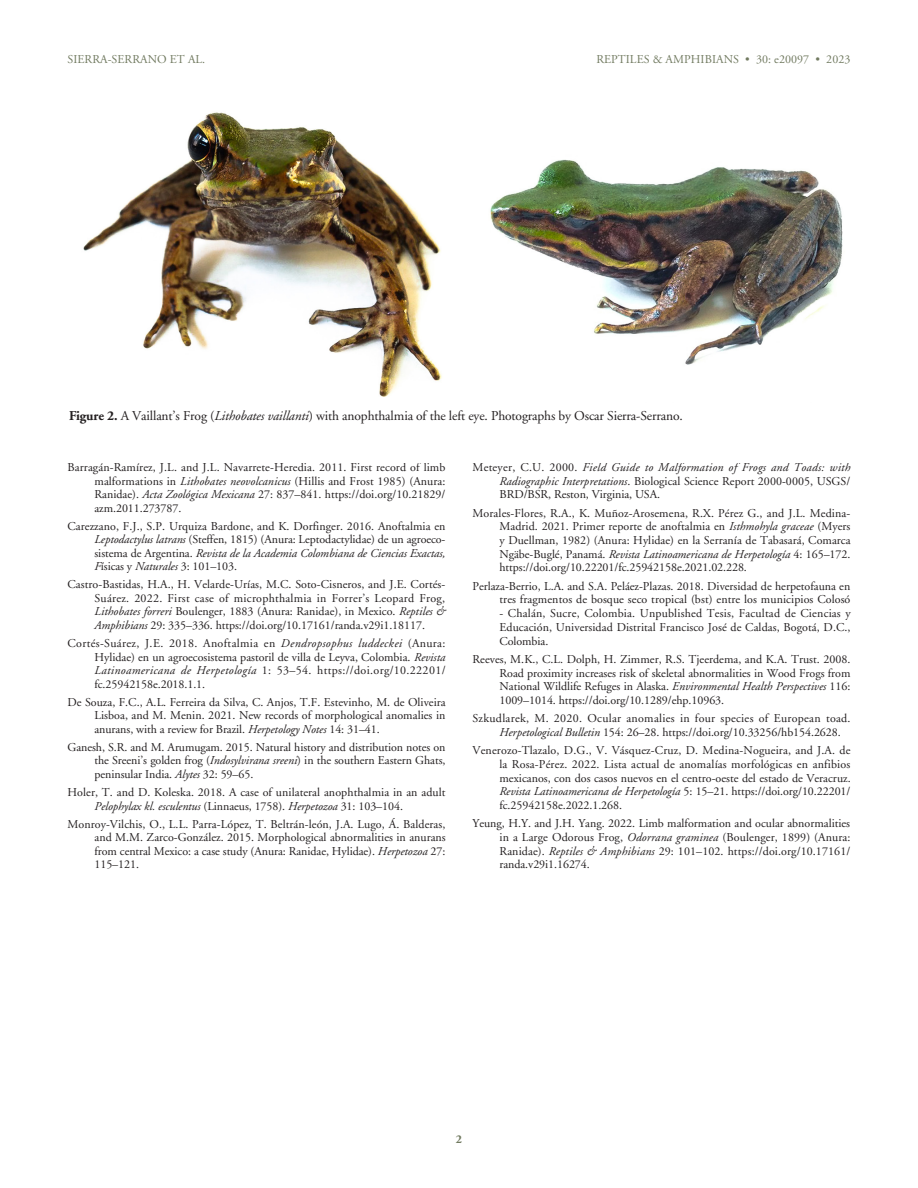
<style>
.page{position:relative;width:918px;height:1188px;background:#fff}
.page>*{position:absolute;margin:0;border:0;box-sizing:border-box;transform-origin:0 0}
.Figure_Caption{font:13.5px "Adobe Garamond";letter-spacing:-.01em;color:#231f20}
.Lit_Cited{font:12px/13.5px "Adobe Garamond";color:#231f20;text-align:justify}
.Lit_Cited-2{font:12px/13.6px "Adobe Garamond";letter-spacing:.025em;color:#231f20}
.t1{font:12px "Adobe Garamond";letter-spacing:.005em;color:#717a60}
.t2{font:700 12px "Adobe Garamond";color:#717a60}
.s1{font-weight:700}
.s2{font-style:italic}
</style>
<div class="page">
<img style="left:83px;top:112px;width:760px;height:285px">
<p class="t1" style="left:68px;top:53px;width:139px">SIERRA-SERRANO ET AL.</p>
<p class="t1" style="left:596px;top:53px;width:256px">REPTILES &amp; AMPHIBIANS • 30: e20097 • 2023</p>
<p class="Figure_Caption" style="left:69px;top:409px;width:615px"><span class="s1">Figure 2.</span> A Vaillant’s Frog (<span class="s2">Lithobates vaillanti</span>) with anophthalmia of the left eye. Photographs by Oscar Sierra-Serrano.</p>
<p class="Lit_Cited" style="left:94px;top:461px;width:353px;text-indent:-27px">Barragán-Ramírez, J.L. and J.L. Navarrete-Heredia. 2011. First record of limb malformations in <span class="s2">Lithobates neovolcanicus</span> (Hillis and Frost 1985) (Anura:<br>Ranidae). <span class="s2">Acta Zoológica Mexicana</span> 27: 837–841. https://doi.org/10.21829/ azm.2011.273787.</p>
<p class="Lit_Cited" style="left:94px;top:519px;width:353px;text-indent:-27px">Carezzano, F.J., S.P. Urquiza Bardone, and K. Dorfinger. 2016. Anoftalmia en <span class="s2">Leptodactylus latrans</span> (Steffen, 1815) (Anura: Leptodactylidae) de un agroeco&shy;sistema de Argentina. <span class="s2">Revista de la Academia Colombiana de Ciencias Exactas, F</span>ísicas y <span class="s2">Naturales</span> 3: 101–103.</p>
<p class="Lit_Cited" style="left:94px;top:578px;width:353px;text-indent:-27px">Castro-Bastidas, H.A., H. Velarde-Urías, M.C. Soto-Cisneros, and J.E. Cortés-Suárez. 2022. First case of microphthalmia in Forrer’s Leopard Frog, <span class="s2">Lithobates forreri</span> Boulenger, 1883 (Anura: Ranidae), in Mexico. <span class="s2">Reptiles &amp; Amphibians</span> 29: 335–336. https://doi.org/10.17161/randa.v29i1.18117.</p>
<p class="Lit_Cited" style="left:94px;top:637px;width:353px;text-indent:-27px">Cortés-Suárez, J.E. 2018. Anoftalmia en <span class="s2">Dendropsophus luddeckei</span> (Anura:<br>Hylidae) en un agroecosistema pastoril de villa de Leyva, Colombia. <span class="s2">Revista Latinoamericana de Herpetología</span> 1: 53–54. https://doi.org/10.22201/ fc.25942158e.2018.1.1.</p>
<p class="Lit_Cited" style="left:94px;top:696px;width:353px;text-indent:-27px">De Souza, F.C., A.L. Ferreira da Silva, C. Anjos, T.F. Estevinho, M. de Oliveira Lisboa, and M. Menin. 2021. New records of morphological anomalies in anurans, with a review for Brazil. <span class="s2">Herpetology Notes</span> 14: 31–41.</p>
<p class="Lit_Cited" style="left:94px;top:741px;width:353px;text-indent:-27px">Ganesh, S.R. and M. Arumugam. 2015. Natural history and distribution notes on the Sreeni’s golden frog (<span class="s2">Indosylvirana sreeni</span>) in the southern Eastern Ghats, peninsular India. <span class="s2">Alytes</span> 32: 59–65.</p>
<p class="Lit_Cited" style="left:94px;top:786px;width:352px;text-indent:-27px">Holer, T. and D. Koleska. 2018. A case of unilateral anophthalmia in an adult<br><span class="s2">Pelophylax kl. esculentus</span> (Linnaeus, 1758). <span class="s2">Herpetozoa</span> 31: 103–104.</p>
<p class="Lit_Cited" style="left:94px;top:817px;width:353px;text-indent:-27px">Monroy-Vilchis, O., L.L. Parra-López, T. Beltrán-león, J.A. Lugo, Á. Balderas, and M.M. Zarco-González. 2015. Morphological abnormalities in anurans from central Mexico: a case study (Anura: Ranidae, Hylidae). <span class="s2">Herpetozoa</span> 27:<br>115–121.</p>
<p class="Lit_Cited" style="left:500px;top:461px;width:353px;text-indent:-27px">Meteyer, C.U. 2000. <span class="s2">Field Guide to Malformation of Frogs and Toads: with Radiographic Interpretations</span>. Biological Science Report 2000-0005, USGS/ BRD/BSR, Reston, Virginia, USA.</p>
<p class="Lit_Cited" style="left:500px;top:506px;width:353px;text-indent:-27px">Morales-Flores, R.A., K. Muñoz-Arosemena, R.X. Pérez G., and J.L. Medina-Madrid. 2021. Primer reporte de anoftalmia en <span class="s2">Isthmohyla graceae</span> (Myers y Duellman, 1982) (Anura: Hylidae) en la Serranía de Tabasará, Comarca Ngäbe-Buglé, Panamá. <span class="s2">Revista Latinoamericana de Herpetología</span> 4: 165–172. https://doi.org/10.22201/fc.25942158e.2021.02.228.</p>
<p class="Lit_Cited" style="left:472px;top:579px;width:379px;text-align:right">Perlaza-Berrio, L.A. and S.A. Peláez-Plazas. 2018. Diversidad de herpetofauna en tres fragmentos de bosque seco tropical (bst) entre los municipios Colosó</p>
<p class="Lit_Cited" style="left:500px;top:607px;width:353px">- Chalán, Sucre, Colombia. Unpublished Tesis, Facultad de Ciencias y Educación, Universidad Distrital Francisco José de Caldas, Bogotá, D.C., Colombia.</p>
<p class="Lit_Cited" style="left:500px;top:652px;width:353px;text-indent:-27px">Reeves, M.K., C.L. Dolph, H. Zimmer, R.S. Tjeerdema, and K.A. Trust. 2008.<br>Road proximity increases risk of skeletal abnormalities in Wood Frogs from National Wildlife Refuges in Alaska. <span class="s2">Environmental Health Perspectives</span> 116:<br>1009–1014. https://doi.org/10.1289/ehp.10963.</p>
<p class="Lit_Cited-2" style="left:500px;top:712px;width:353px;text-indent:-27px">Szkudlarek, M. 2020. Ocular anomalies in four species of European toad.<br><span class="s2">Herpetological Bulletin</span> 154: 26–28. https://doi.org/10.33256/hb154.2628.</p>
<p class="Lit_Cited" style="left:500px;top:744px;width:353px;text-indent:-27px">Venerozo-Tlazalo, D.G., V. Vásquez-Cruz, D. Medina-Nogueira, and J.A. de la Rosa-Pérez. 2022. Lista actual de anomalías morfológicas en anfibios mexicanos, con dos casos nuevos en el centro-oeste del estado de Veracruz.<br><span class="s2">Revista Latinoamericana de Herpetología</span> 5: 15–21. https://doi.org/10.22201/ fc.25942158e.2022.1.268.</p>
<p class="Lit_Cited" style="left:500px;top:817px;width:352px;text-indent:-27px">Yeung, H.Y. and J.H. Yang. 2022. Limb malformation and ocular abnormalities in a Large Odorous Frog, <span class="s2">Odorrana graminea</span> (Boulenger, 1899) (Anura:<br>Ranidae). <span class="s2">Reptiles &amp; Amphibians</span> 29: 101–102. https://doi.org/10.17161/ randa.v29i1.16274.</p>
<p class="t2" style="left:456px;top:1132px;width:8px">2</p>
</div>
